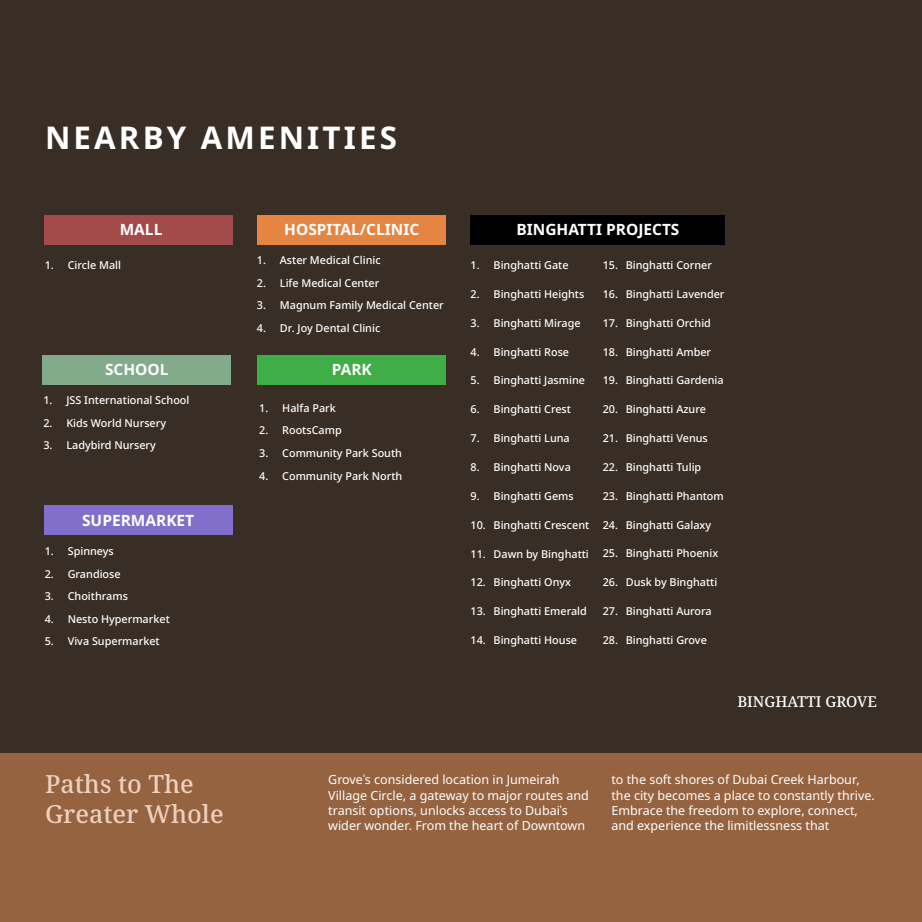
<style>
.page{position:relative;width:922px;height:922px;background:#fff}
.page>*{position:absolute;margin:0;border:0;box-sizing:border-box;transform-origin:0 0}
.t1{font:700 31.25px "Noto Sans";letter-spacing:.1em;color:#fff}
.t2{font:500 25px/30px "Noto Serif";color:#edd1bf}
.t3{font:700 15.5px "Noto Sans";color:#fff}
.t4{font:500 15px "Noto Serif";color:#fff}
.t5{font:12.5px/15px "Noto Sans";color:#fff}
.t6{font:500 10.88px "Noto Sans";color:#fff}
.s1{font-family:"DM Sans 18 pt"}
</style>
<div class="page">
<div style="left:0;top:0;width:921px;height:921px;background:#382e26"></div>
<div style="left:0;top:753px;width:921px;height:168px;background:#966340"></div>
<div style="left:45px;top:215px;width:188px;height:29px;background:#a34a4a"></div>
<div style="left:470px;top:215px;width:255px;height:29px;background:#000"></div>
<div style="left:45px;top:505px;width:188px;height:29px;background:#8070cc"></div>
<div style="left:43px;top:355px;width:188px;height:29px;background:#82ab8c"></div>
<div style="left:257px;top:215px;width:189px;height:29px;background:#e68542"></div>
<div style="left:257px;top:355px;width:189px;height:29px;background:#3fae47"></div>
<h1 class="t1" style="left:45px;top:115px;width:353px">NEARBY AMENITIES</h1>
<h3 class="t3" style="left:120px;top:218px;width:44px">MALL</h3>
<p class="t6" style="left:45px;top:257px;width:78px">1. Circle Mall</p>
<h3 class="t3" style="left:105px;top:358px;width:65px">SCHOOL</h3>
<p class="t6" style="left:43px;top:392px;width:147px">1. JSS International School</p>
<p class="t6" style="left:43px;top:415px;width:124px">2. Kids World Nursery</p>
<p class="t6" style="left:43px;top:437px;width:114px">3. Ladybird Nursery</p>
<h3 class="t3" style="left:82px;top:509px;width:113px">SUPERMARKET</h3>
<p class="t6" style="left:45px;top:543px;width:71px">1. Spinneys</p>
<p class="t6" style="left:45px;top:565px;width:77px">2. Grandiose</p>
<p class="t6" style="left:45px;top:588px;width:85px">3. Choithrams</p>
<p class="t6" style="left:45px;top:611px;width:127px">4. Nesto Hypermarket</p>
<p class="t6" style="left:45px;top:633px;width:116px">5. Viva Supermarket</p>
<h3 class="t3" style="left:284px;top:218px;width:136px">HOSPITAL/CLINIC</h3>
<p class="t6" style="left:257px;top:252px;width:125px">1. Aster Medical Clinic</p>
<p class="t6" style="left:257px;top:275px;width:124px">2. Life Medical Center</p>
<p class="t6" style="left:257px;top:297px;width:188px">3. Magnum Family Medical Center</p>
<p class="t6" style="left:257px;top:320px;width:125px">4. Dr. Joy Dental Clinic</p>
<h3 class="t3" style="left:331px;top:358px;width:42px">PARK</h3>
<p class="t6" style="left:259px;top:400px;width:78px">1. Halfa Park</p>
<p class="t6" style="left:259px;top:423px;width:84px">2. RootsCamp</p>
<p class="t6" style="left:259px;top:445px;width:144px">3. Community Park South</p>
<p class="t6" style="left:259px;top:468px;width:144px">4. Community Park North</p>
<h3 class="t3" style="left:516px;top:218px;width:164px">BINGHATTI PROJECTS</h3>
<p class="t6" style="left:470px;top:257px;width:99px">1. Binghatti Gate</p>
<p class="t6" style="left:470px;top:286px;width:115px">2. Binghatti Heights</p>
<p class="t6" style="left:470px;top:315px;width:111px">3. Binghatti Mirage</p>
<p class="t6" style="left:470px;top:344px;width:100px">4. Binghatti Rose</p>
<p class="t6" style="left:470px;top:373px;width:116px">5. Binghatti Jasmine</p>
<p class="t6" style="left:470px;top:401px;width:102px">6. Binghatti Crest</p>
<p class="t6" style="left:470px;top:430px;width:101px">7. Binghatti Luna</p>
<p class="t6" style="left:470px;top:459px;width:102px">8. Binghatti Nova</p>
<p class="t6" style="left:470px;top:488px;width:105px">9. Binghatti Gems</p>
<p class="t6" style="left:470px;top:517px;width:120px">10. Binghatti Crescent</p>
<p class="t6" style="left:470px;top:545px;width:120px">11. Dawn by Binghatti</p>
<p class="t6" style="left:470px;top:574px;width:102px">12. Binghatti Onyx</p>
<p class="t6" style="left:470px;top:603px;width:118px">13. Binghatti Emerald</p>
<p class="t6" style="left:470px;top:632px;width:108px">14. Binghatti House</p>
<p class="t6" style="left:602px;top:257px;width:111px">15. Binghatti Corner</p>
<p class="t6" style="left:602px;top:286px;width:123px">16. Binghatti Lavender</p>
<p class="t6" style="left:602px;top:315px;width:110px">17. Binghatti Orchid</p>
<p class="t6" style="left:602px;top:344px;width:110px">18. Binghatti Amber</p>
<p class="t6" style="left:602px;top:372px;width:122px">19. Binghatti Gardenia</p>
<p class="t6" style="left:602px;top:401px;width:105px">20. Binghatti Azure</p>
<p class="t6" style="left:602px;top:430px;width:107px">21. Binghatti Venus</p>
<p class="t6" style="left:602px;top:459px;width:100px">22. Binghatti Tulip</p>
<p class="t6" style="left:602px;top:488px;width:123px">23. Binghatti Phantom</p>
<p class="t6" style="left:602px;top:517px;width:110px">24. Binghatti Galaxy</p>
<p class="t6" style="left:602px;top:545px;width:117px">25. Binghatti Phoenix</p>
<p class="t6" style="left:602px;top:574px;width:116px">26. Dusk by Binghatti</p>
<p class="t6" style="left:602px;top:603px;width:111px">27. Binghatti Aurora</p>
<p class="t6" style="left:602px;top:632px;width:106px">28. Binghatti Grove</p>
<h3 class="t4" style="left:737px;top:691px;width:141px">BINGHATTI GROVE</h3>
<h2 class="t2" style="left:45px;top:770px;width:180px">Paths to The<br>Greater Whole</h2>
<p class="t5" style="left:328px;top:772px;width:262px">Grove<span class="s1">'</span>s considered location in Jumeirah Village Circle, a gateway to major routes and transit options, unlocks access to Dubai<span class="s1">'</span>s wider wonder. From the heart of Downtown</p>
<p class="t5" style="left:611px;top:772px;width:265px">to the soft shores of Dubai Creek Harbour, the city becomes a place to constantly thrive.<br>Embrace the freedom to explore, connect, and experience the limitlessness that</p>
</div>
